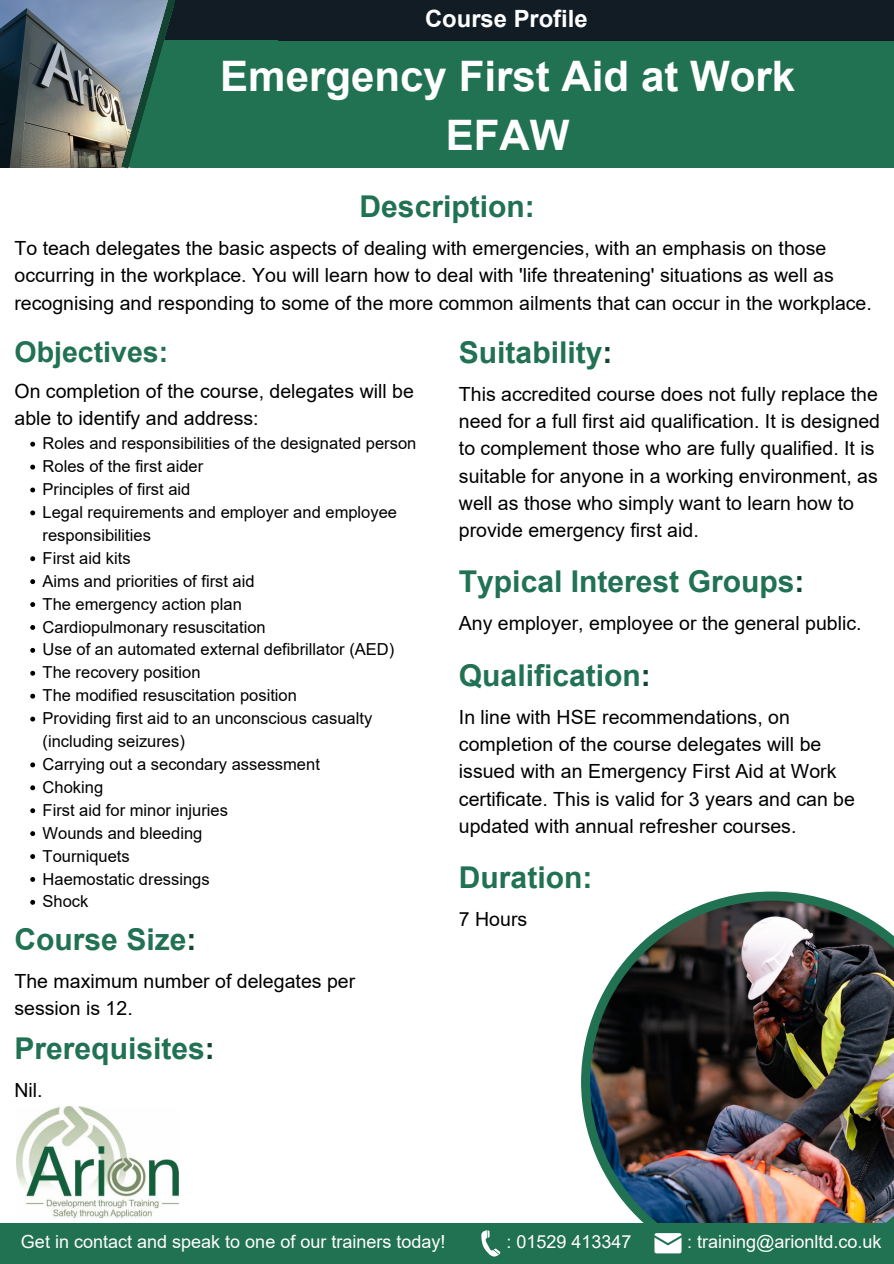
<style>
.page{position:relative;width:894px;height:1264px;background:#fff}
.page>*{position:absolute;margin:0;border:0;box-sizing:border-box;transform-origin:0 0}
.t1{font:700 42px/58.5px "Arial";color:#fff;text-align:center}
.t2{font:700 30px "Arial";color:#217153}
.t3{font:700 28.5px "Arial";color:#217153}
.t4{font:700 23.85px "Arial";color:#fff}
.t5{font:19.5px/27px "Arial";color:#000}
.t6{font:18px "Arial";color:#fff}
.t7{font:16.5px/23px "Arial";color:#000}
.s1{color:#124431}
</style>
<div class="page">
<img style="left:0;top:0;width:121px;height:168px">
<div style="left:174px;top:0;width:719px;height:189px;background:#217153"></div>
<img style="left:16px;top:1106px;width:162px;height:111px">
<div style="left:0;top:168px;width:893px;height:268px;background:#fff"></div>
<div style="left:174px;top:0;width:719px;height:40px;background:#111c24"></div>
<svg style="left:121px;top:0;width:164px;height:169px"></svg>
<div style="left:0;top:1222px;width:893px;height:41px;background:#217153"></div>
<img style="left:581px;top:891px;width:312px;height:363px">
<svg style="left:481px;top:1230px;width:19px;height:27px"></svg>
<svg style="left:654px;top:1233px;width:27px;height:20px"></svg>
<svg style="left:30px;top:442px;width:5px;height:4px"></svg>
<svg style="left:30px;top:464px;width:5px;height:5px"></svg>
<svg style="left:30px;top:487px;width:5px;height:5px"></svg>
<svg style="left:30px;top:510px;width:5px;height:5px"></svg>
<svg style="left:30px;top:556px;width:5px;height:5px"></svg>
<svg style="left:30px;top:579px;width:5px;height:5px"></svg>
<svg style="left:30px;top:602px;width:5px;height:5px"></svg>
<svg style="left:30px;top:625px;width:5px;height:5px"></svg>
<svg style="left:30px;top:648px;width:5px;height:4px"></svg>
<svg style="left:30px;top:670px;width:5px;height:5px"></svg>
<svg style="left:30px;top:693px;width:5px;height:5px"></svg>
<svg style="left:30px;top:716px;width:5px;height:5px"></svg>
<svg style="left:30px;top:762px;width:5px;height:5px"></svg>
<svg style="left:30px;top:785px;width:5px;height:5px"></svg>
<svg style="left:30px;top:808px;width:5px;height:5px"></svg>
<svg style="left:30px;top:831px;width:5px;height:5px"></svg>
<svg style="left:30px;top:854px;width:5px;height:5px"></svg>
<svg style="left:30px;top:877px;width:5px;height:4px"></svg>
<svg style="left:30px;top:899px;width:5px;height:5px"></svg>
<p class="t4" style="left:425px;top:5px;width:164px">Course Profile</p>
<h1 class="t1" style="left:220px;top:47px;width:576px">Emergency First Aid at Work<br>EFAW</h1>
<h2 class="t2" style="left:359px;top:190px;width:177px">Description:</h2>
<p class="t5" style="left:14px;top:235px;width:858px">To teach delegates the basic aspects of dealing with emergencies, with an emphasis on those occurring in the workplace. You will learn how to deal with 'life threatening' situations as well as recognising and responding to some of the more common ailments that can occur in the workplace.</p>
<h3 class="t3" style="left:14px;top:336px;width:155px">Objectives:</h3>
<p class="t5" style="left:14px;top:378px;width:401px">On completion of the course, delegates will be able to identify and address:</p>
<p class="t7" style="left:43px;top:432px;width:375px">Roles and responsibilities of the designated person<br>Roles of the first aider<br>Principles of first aid<br>Legal requirements and employer and employee responsibilities<br>First aid kits<br>Aims and priorities of first aid<br>The emergency action plan<br>Cardiopulmonary resuscitation<br>Use of an automated external defibrillator (AED)<br>The recovery position<br>The modified resuscitation position<br>Providing first aid to an unconscious casualty (including seizures)<br>Carrying out a secondary assessment<br>Choking<br>First aid for minor injuries<br>Wounds and bleeding<br>Tourniquets<br>Haemostatic dressings<br>Shock</p>
<h2 class="t2" style="left:14px;top:922px;width:183px">Course Size<span class="s1">:</span></h2>
<p class="t5" style="left:14px;top:967px;width:342px">The maximum number of delegates per session is 12.</p>
<h2 class="t2" style="left:14px;top:1031px;width:202px">Prerequisites<span class="s1">:</span></h2>
<p class="t5" style="left:14px;top:1076px;width:30px">Nil.</p>
<h2 class="t2" style="left:459px;top:336px;width:155px">Suitability<span class="s1">:</span></h2>
<p class="t5" style="left:459px;top:381px;width:422px">This accredited course does not fully replace the need for a full first aid qualification. It is designed to complement those who are fully qualified. It is suitable for anyone in a working environment, as well as those who simply want to learn how to provide emergency first aid.</p>
<h2 class="t2" style="left:459px;top:565px;width:347px">Typical Interest Groups<span class="s1">:</span></h2>
<p class="t5" style="left:459px;top:610px;width:404px">Any employer, employee or the general public.</p>
<h2 class="t2" style="left:459px;top:659px;width:193px">Qualification<span class="s1">:</span></h2>
<p class="t5" style="left:459px;top:704px;width:397px">In line with HSE recommendations, on completion of the course delegates will be issued with an Emergency First Aid at Work certificate. This is valid for 3 years and can be updated with annual refresher courses.</p>
<h2 class="t2" style="left:459px;top:861px;width:135px">Duration:</h2>
<p class="t5" style="left:459px;top:906px;width:70px">7 Hours</p>
<p class="t6" style="left:21px;top:1231px;width:426px">Get in contact and speak to one of our trainers today!</p>
<p class="t6" style="left:506px;top:1231px;width:127px">: 01529 413347</p>
<p class="t6" style="left:687px;top:1231px;width:196px">: training@arionltd.co.uk</p>
</div>
